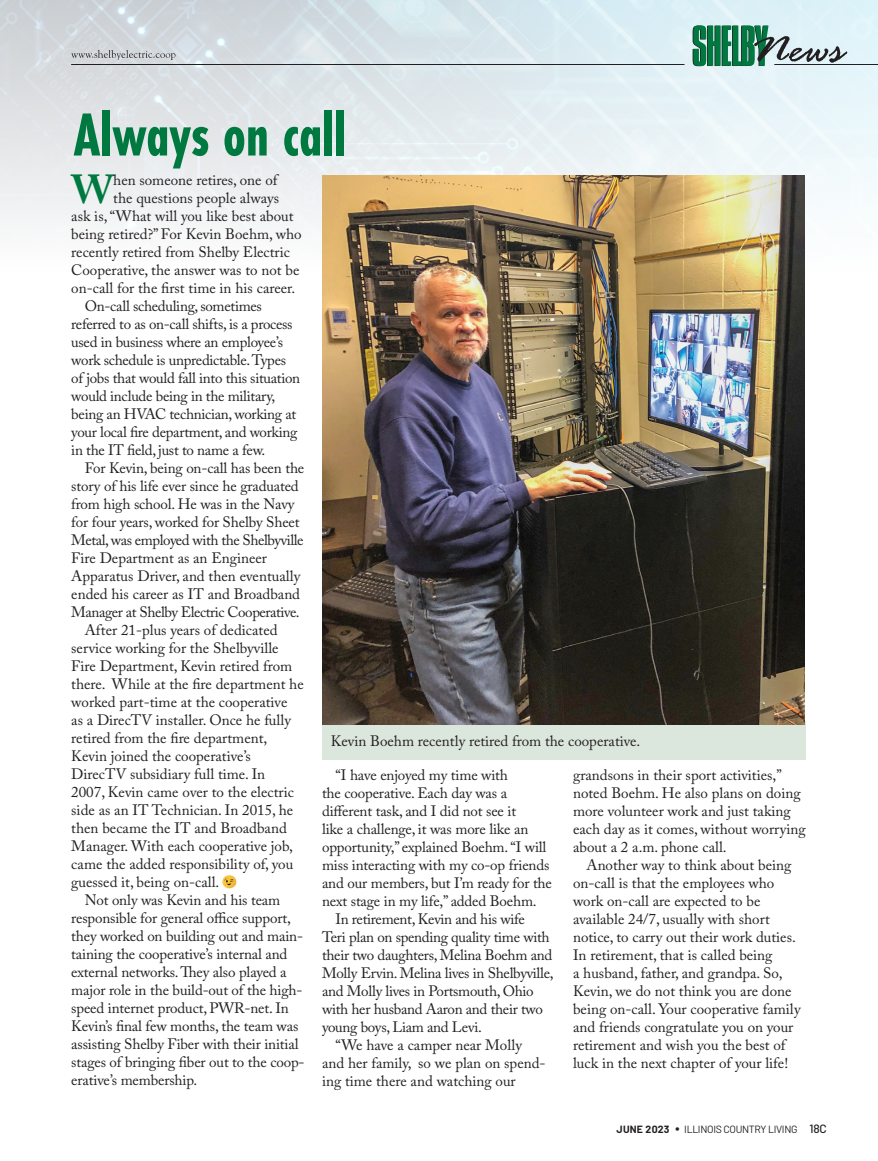
<style>
.page{position:relative;width:878px;height:1161px;background:#fff}
.page>*{position:absolute;margin:0;border:0;box-sizing:border-box;transform-origin:0 0}
.HEAD-icl-2011{font:700 63px "Futura PT Cond";color:#007941;scale:.93 1}
.TEXT-icl-2011{font:700 40.35px "Adobe Caslon Pro";color:#007941}
.TEXT-icl-2011-2{font:15px/18px "Adobe Caslon Pro";letter-spacing:-.005em;color:#231f20}
.t1{font:10.5px "Barlow";letter-spacing:-.03em;color:#231f20}
.s1{font-weight:700}
.s2{font-size:15px}
.s3{font-weight:500;font-size:12px}
</style>
<div class="page">
<div style="left:322px;top:722px;width:483px;height:38px;background:#dbe6dc"></div>
<img style="left:695px;top:0;width:183px;height:274px">
<img style="left:222px;top:874px;width:15px;height:15px;border-radius:7px">
<img style="left:322px;top:175px;width:482px;height:550px">
<hr style="left:71px;top:64px;width:613px;height:1px;background:#231f20">
<svg style="left:692px;top:25px;width:155px;height:41px;background:#79aa9b"></svg>
<hr style="left:774px;top:64px;width:104px;height:1px;background:#231f20">
<svg style="left:71px;top:50px;width:104px;height:10px"></svg>
<p class="HEAD-icl-2011" style="left:73px;top:98px;width:295px">Always on call</p>
<p class="TEXT-icl-2011" style="left:71px;top:166px;width:44px">W</p>
<p class="TEXT-icl-2011-2" style="left:113px;top:171px;width:166px">hen someone retires, one of</p>
<p class="TEXT-icl-2011-2" style="left:113px;top:189px;width:167px">the questions people always</p>
<p class="TEXT-icl-2011-2" style="left:71px;top:207px;width:224px">ask is, “What will you like best about</p>
<p class="TEXT-icl-2011-2" style="left:71px;top:225px;width:232px">being retired?” For Kevin Boehm, who</p>
<p class="TEXT-icl-2011-2" style="left:71px;top:243px;width:220px">recently retired from Shelby Electric</p>
<p class="TEXT-icl-2011-2" style="left:71px;top:261px;width:230px">Cooperative, the answer was to not be</p>
<p class="TEXT-icl-2011-2" style="left:71px;top:279px;width:225px">on-call for the first time in his career.</p>
<p class="TEXT-icl-2011-2" style="left:71px;top:297px;width:230px;text-indent:14px">On-call scheduling, sometimes referred to as on-call shifts, is a process used in business where an employee’s work schedule is unpredictable. Types of jobs that would fall into this situation would include being in the military, being an HVAC technician, working at your local fire department, and working in the IT field, just to name a few.</p>
<p class="TEXT-icl-2011-2" style="left:71px;top:459px;width:234px;text-indent:14px">For Kevin, being on-call has been the story of his life ever since he graduated from high school. He was in the Navy for four years, worked for Shelby Sheet Metal, was employed with the Shelbyville Fire Department as an Engineer Apparatus Driver, and then eventually ended his career as IT and Broadband Manager at Shelby Electric Cooperative.</p>
<p class="TEXT-icl-2011-2" style="left:71px;top:621px;width:234px;text-indent:14px">After 21-plus years of dedicated service working for the Shelbyville Fire Department, Kevin retired from there. While at the fire department he worked part-time at the cooperative<br>as a DirecTV installer. Once he fully retired from the fire department, Kevin joined the cooperative’s DirecTV subsidiary full time. In<br>2007, Kevin came over to the electric side as an IT Technician. In 2015, he then became the IT and Broadband Manager. With each cooperative job, came the added responsibility of, you guessed it, being on-call.</p>
<p class="TEXT-icl-2011-2" style="left:71px;top:891px;width:235px;text-indent:14px">Not only was Kevin and his team responsible for general office support, they worked on building out and main&shy;taining the cooperative’s internal and external networks. They also played a major role in the build-out of the high&shy;speed internet product, PWR-net. In Kevin’s final few months, the team was assisting Shelby Fiber with their initial stages of bringing fiber out to the coop&shy;erative’s membership.</p>
<p class="TEXT-icl-2011-2" style="left:330px;top:731px;width:311px">Kevin Boehm recently retired from the cooperative.</p>
<p class="TEXT-icl-2011-2" style="left:322px;top:766px;width:231px;text-indent:14px">“I have enjoyed my time with<br>the cooperative. Each day was a different task, and I did not see it<br>like a challenge, it was more like an opportunity,” explained Boehm. “I will miss interacting with my co-op friends and our members, but I’m ready for the next stage in my life,” added Boehm.</p>
<p class="TEXT-icl-2011-2" style="left:322px;top:910px;width:233px;text-indent:14px">In retirement, Kevin and his wife<br>Teri plan on spending quality time with their two daughters, Melina Boehm and Molly Ervin. Melina lives in Shelbyville, and Molly lives in Portsmouth, Ohio with her husband Aaron and their two young boys, Liam and Levi.</p>
<p class="TEXT-icl-2011-2" style="left:322px;top:1036px;width:225px;text-indent:14px">“We have a camper near Molly and her family, so we plan on spend&shy;ing time there and watching our</p>
<p class="TEXT-icl-2011-2" style="left:573px;top:766px;width:234px">grandsons in their sport activities,” noted Boehm. He also plans on doing more volunteer work and just taking each day as it comes, without worrying about a 2 a.m. phone call.</p>
<p class="TEXT-icl-2011-2" style="left:573px;top:856px;width:229px;text-indent:14px">Another way to think about being on-call is that the employees who work on-call are expected to be available 24/7, usually with short notice, to carry out their work duties.<br>In retirement, that is called being<br>a husband, father, and grandpa. So, Kevin, we do not think you are done being on-call. Your cooperative family and friends congratulate you on your retirement and wish you the best of luck in the next chapter of your life!</p>
<p class="t1" style="left:616px;top:1123px;width:211px"><span class="s1">JUNE 2023</span> <span class="s2">•</span> ILLINOIS COUNTRY LIVING <span class="s3">18c</span></p>
</div>
